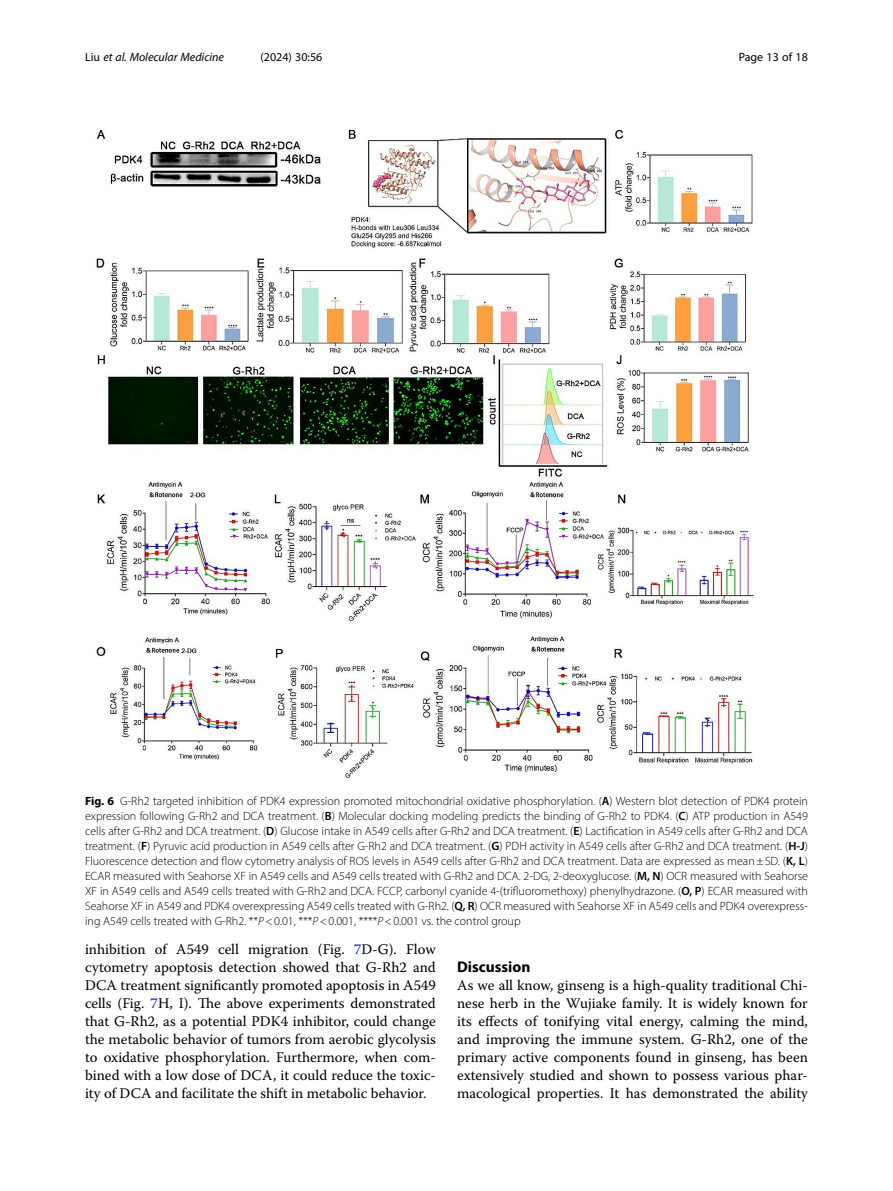
<style>
.page{position:relative;width:893px;height:1191px;background:#fff}
.page>*{position:absolute;margin:0;border:0;box-sizing:border-box;transform-origin:0 0}
.Head_1{font:700 15.45px "Myriad Pro";color:#000}
.Body_Text{font:14.7px/18px "Warnock Pro";color:#000;text-align:justify}
.Figure_Caption{font:300 12px/15px "Myriad Pro";color:#000;text-align:justify}
.t1{font:italic 12px "Myriad Pro";color:#000}
.t2{font:12px "Myriad Pro";color:#000}
.s1{font-style:normal}
.s2{font-weight:700}
.s3{font-weight:600}
.s4{font-style:italic}
.s5{color:#00f}
</style>
<div class="page">
<img style="left:96px;top:129px;width:658px;height:649px">
<p class="t1" style="left:85px;top:50px;width:140px"><span class="s1">Liu</span> et al. Molecular Medicine</p>
<p class="t2" style="left:260px;top:50px;width:63px">(2024) 30:56</p>
<p class="t2" style="left:739px;top:50px;width:71px">Page 13 of 18</p>
<p class="Figure_Caption" style="left:85px;top:793px;width:724px"><span class="s2">Fig. 6</span> G-Rh2 targeted inhibition of PDK4 expression promoted mitochondrial oxidative phosphorylation. (<span class="s3">A</span>) Western blot detection of PDK4 protein expression following G-Rh2 and DCA treatment. (<span class="s3">B</span>) Molecular docking modeling predicts the binding of G-Rh2 to PDK4. (<span class="s3">C</span>) ATP production in A549 cells after G-Rh2 and DCA treatment. (<span class="s3">D</span>) Glucose intake in A549 cells after G-Rh2 and DCA treatment. (<span class="s3">E</span>) Lactification in A549 cells after G-Rh2 and DCA treatment. (<span class="s3">F</span>) Pyruvic acid production in A549 cells after G-Rh2 and DCA treatment. (<span class="s3">G</span>) PDH activity in A549 cells after G-Rh2 and DCA treatment. (<span class="s3">H-J</span>)<br>Fluorescence detection and flow cytometry analysis of ROS levels in A549 cells after G-Rh2 and DCA treatment. Data are expressed as mean±SD. (<span class="s3">K, L</span>)<br>ECAR measured with Seahorse XF in A549 cells and A549 cells treated with G-Rh2 and DCA. 2-DG, 2-deoxyglucose. (<span class="s3">M, N</span>) OCR measured with Seahorse XF in A549 cells and A549 cells treated with G-Rh2 and DCA. FCCP, carbonyl cyanide 4-(trifluoromethoxy) phenylhydrazone. (<span class="s3">O, P</span>) ECAR measured with Seahorse XF in A549 and PDK4 overexpressing A549 cells treated with G-Rh2. (<span class="s3">Q, R</span>) OCR measured with Seahorse XF in A549 cells and PDK4 overexpress&shy;ing A549 cells treated with G-Rh2. **<span class="s4">P</span>&lt;0.01, ***<span class="s4">P</span>&lt;0.001, ****<span class="s4">P</span>&lt;0.001 vs. the control group</p>
<p class="Body_Text" style="left:85px;top:940px;width:352px">inhibition of A549 cell migration (Fig. <span class="s5">7</span>D-G). Flow cytometry apoptosis detection showed that G-Rh2 and DCA treatment significantly promoted apoptosis in A549 cells (Fig. <span class="s5">7</span>H, I). The above experiments demonstrated that G-Rh2, as a potential PDK4 inhibitor, could change the metabolic behavior of tumors from aerobic glycolysis to oxidative phosphorylation. Furthermore, when com&shy;bined with a low dose of DCA, it could reduce the toxic&shy;ity of DCA and facilitate the shift in metabolic behavior.</p>
<p class="Head_1" style="left:457px;top:957px;width:75px">Discussion</p>
<p class="Body_Text" style="left:457px;top:976px;width:352px">As we all know, ginseng is a high-quality traditional Chi&shy;nese herb in the Wujiake family. It is widely known for its effects of tonifying vital energy, calming the mind, and improving the immune system. G-Rh2, one of the primary active components found in ginseng, has been extensively studied and shown to possess various phar&shy;macological properties. It has demonstrated the ability</p>
</div>
